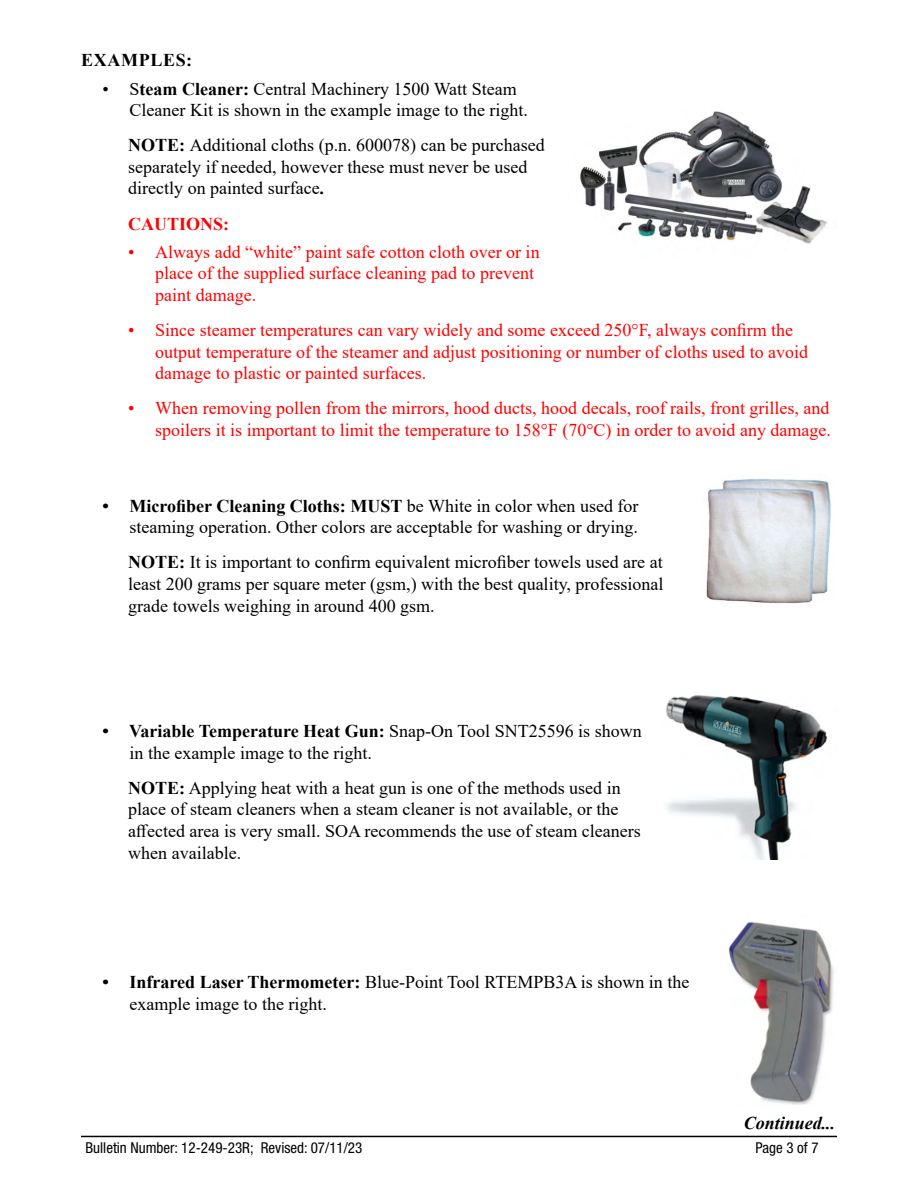
<style>
.page{position:relative;width:918px;height:1188px;background:#fff}
.page>*{position:absolute;margin:0;border:0;box-sizing:border-box;transform-origin:0 0}
.t1{font:18px/21.6px "Times New Roman";color:#000}
.t2{font:18px/21.6px "Times New Roman";color:#f00}
.t3{font:italic 700 18px "Times New Roman";color:#000}
.t4{font:700 18px "Times New Roman";letter-spacing:.035em;color:#000}
.t5{font:700 18px "Times New Roman";color:#f00}
.t6{font:condensed 15px "Helvetica Neue LT Std";color:#000}
.s1{font-weight:700}
</style>
<div class="page">
<hr style="left:81px;top:1136px;width:756px;height:1px;background:#000">
<img style="left:580px;top:111px;width:248px;height:133px">
<img style="left:706px;top:478px;width:125px;height:126px">
<img style="left:666px;top:695px;width:162px;height:164px">
<img style="left:728px;top:922px;width:106px;height:183px">
<p class="t4" style="left:81px;top:47px;width:112px">EXAMPLES:</p>
<p class="t1" style="left:130px;top:77px;width:400px;text-indent:-27px">• S<span class="s1">team Cleaner:</span> Central Machinery 1500 Watt Steam<br>Cleaner Kit is shown in the example image to the right.</p>
<p class="t1" style="left:128px;top:134px;width:418px"><span class="s1">NOTE:</span> Additional cloths (p.n. 600078) can be purchased separately if needed, however these must never be used directly on painted surface<span class="s1">.</span></p>
<p class="t5" style="left:128px;top:211px;width:102px">CAUTIONS:</p>
<p class="t2" style="left:155px;top:240px;width:386px;text-indent:-27px">• Always add “white” paint safe cotton cloth over or in place of the supplied surface cleaning pad to prevent paint damage.</p>
<p class="t2" style="left:155px;top:319px;width:654px;text-indent:-27px">• Since steamer temperatures can vary widely and some exceed 250°F, always confirm the output temperature of the steamer and adjust positioning or number of cloths used to avoid damage to plastic or painted surfaces.</p>
<p class="t2" style="left:128px;top:397px;width:704px;text-align:right">• When removing pollen from the mirrors, hood ducts, hood decals, roof rails, front grilles, and spoilers it is important to limit the temperature to 158°F (70°C) in order to avoid any damage.</p>
<p class="t1" style="left:103px;top:494px;width:537px;text-align:right"><span class="s1">• Microfiber Cleaning Cloths: MUST</span> be White in color when used for steaming operation. Other colors are acceptable for washing or drying.</p>
<p class="t1" style="left:128px;top:551px;width:537px;text-align:justify"><span class="s1">NOTE:</span> It is important to confirm equivalent microfiber towels used are at least 200 grams per square meter (gsm,) with the best quality, professional grade towels weighing in around 400 gsm.</p>
<p class="t1" style="left:130px;top:720px;width:514px;text-indent:-27px"><span class="s1">• Variable Temperature Heat Gun:</span> Snap-On Tool SNT25596 is shown in the example image to the right.</p>
<p class="t1" style="left:128px;top:776px;width:514px"><span class="s1">NOTE:</span> Applying heat with a heat gun is one of the methods used in place of steam cleaners when a steam cleaner is not available, or the affected area is very small. SOA recommends the use of steam cleaners when available.</p>
<p class="t1" style="left:130px;top:971px;width:561px;text-indent:-27px"><span class="s1">• Infrared Laser Thermometer:</span> Blue-Point Tool RTEMPB3A is shown in the example image to the right.</p>
<p class="t3" style="left:744px;top:1111px;width:93px">Continued...</p>
<p class="t6" style="left:86px;top:1138px;width:278px">Bulletin Number: 12-249-23R; Revised: 07/11/23</p>
<p class="t6" style="left:756px;top:1138px;width:65px">Page 3 of 7</p>
</div>
